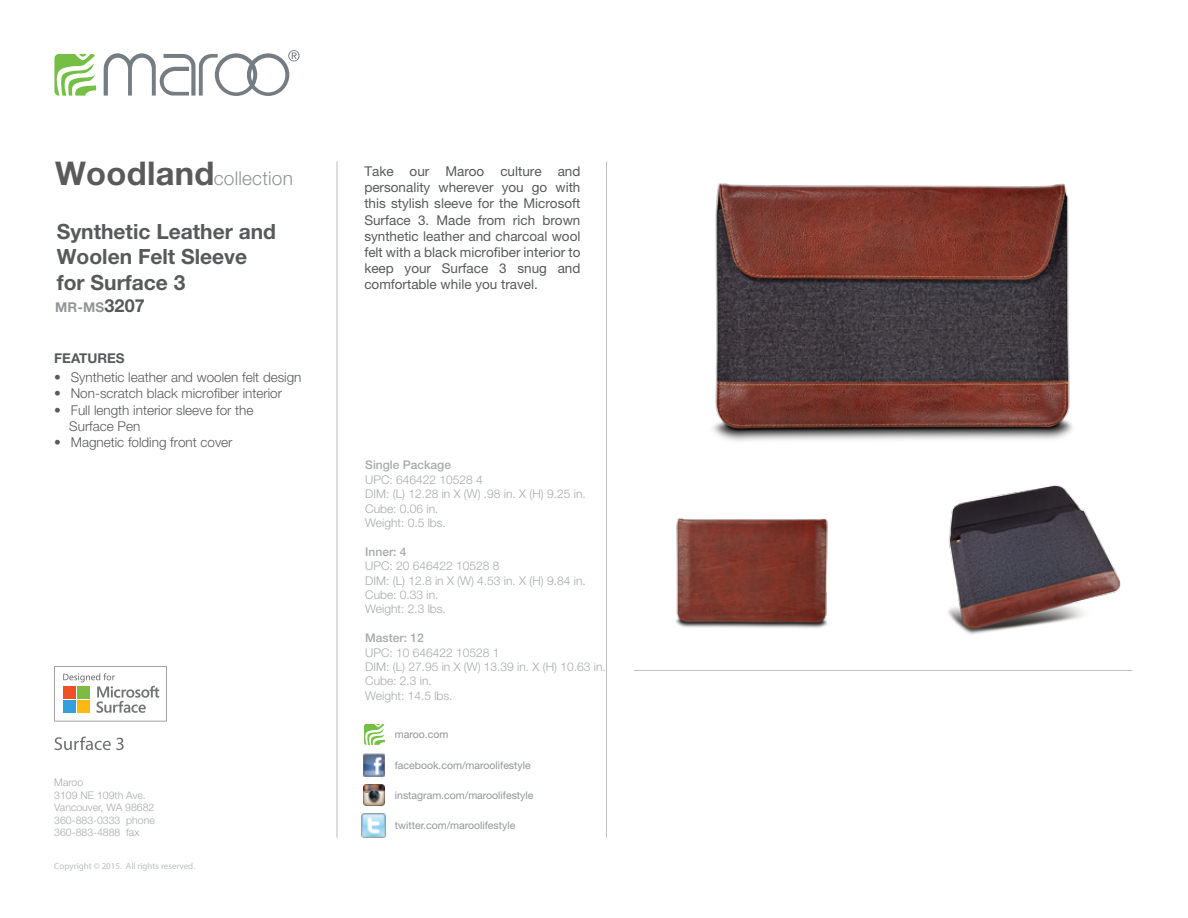
<style>
.page{position:relative;width:1188px;height:918px;background:#fff}
.page>*{position:absolute;margin:0;border:0;box-sizing:border-box;transform-origin:0 0}
.t1{font:700 21px/25.2px "Helvetica Neue LT Pro";color:#58595b}
.t2{font:300 19.05px "Helvetica Neue LT Pro";letter-spacing:.01em;color:#919495}
.t3{font:13.5px/16.2px "Helvetica Neue LT Pro";color:#58595b;text-align:justify}
.t4{font:300 13.5px/16.2px "Helvetica Neue LT Pro";color:#58595b}
.t5{font:700 13.5px "Helvetica Neue LT Pro";color:#939598}
.t6{font:700 13.5px "Helvetica Neue LT Pro";color:#58595b}
.t7{font:300 12px/14.4px "Helvetica Neue LT Pro";color:#a7a9ac}
.t8{font:500 12px "Helvetica Neue LT Pro";color:#a7a9ac}
.t9{font:10.5px "Helvetica Neue LT Pro";color:#939598}
.t10{font:300 10.5px/12.6px "Helvetica Neue LT Pro";color:#a7a9ac}
.t11{font:10.5px "Helvetica Neue LT Pro";color:#929496}
.t12{font:9px "Myriad Pro";color:#bcbec0}
.s1{font-weight:700;font-size:32.7px;color:#5a595b}
.s2{font-size:18px;color:#58595b}
</style>
<div class="page">
<hr style="left:337px;top:162px;width:1px;height:676px;background:#bcbec0">
<hr style="left:606px;top:162px;width:1px;height:676px;background:#bcbec0">
<hr style="left:634px;top:670px;width:499px;height:1px;background:#bcbec0">
<img style="left:712px;top:183px;width:361px;height:258px">
<svg style="left:54px;top:54px;width:42px;height:42px"></svg>
<svg style="left:104px;top:50px;width:196px;height:46px"></svg>
<img style="left:362px;top:753px;width:24px;height:24px">
<img style="left:361px;top:812px;width:25px;height:26px">
<img style="left:363px;top:785px;width:22px;height:21px">
<svg style="left:364px;top:724px;width:21px;height:21px"></svg>
<svg style="left:54px;top:666px;width:113px;height:55px"></svg>
<svg style="left:55px;top:737px;width:69px;height:13px"></svg>
<img style="left:675px;top:518px;width:153px;height:110px">
<img style="left:948px;top:485px;width:173px;height:149px">
<h2 class="t2" style="left:55px;top:167px;width:239px"><span class="s1">Woodland</span>collection</h2>
<h1 class="t1" style="left:57px;top:219px;width:221px">Synthetic Leather and<br>Woolen Felt Sleeve for Surface 3</h1>
<p class="t5" style="left:55px;top:299px;width:91px">MR-MS<span class="s2">3207</span></p>
<p class="t6" style="left:54px;top:350px;width:72px">FEATURES</p>
<p class="t4" style="left:54px;top:369px;width:249px">• Synthetic leather and woolen felt design</p>
<p class="t4" style="left:54px;top:385px;width:229px">• Non-scratch black microfiber interior</p>
<p class="t4" style="left:69px;top:401px;width:186px;text-indent:-15px">• Full length interior sleeve for the<br>Surface Pen</p>
<p class="t4" style="left:54px;top:434px;width:180px">• Magnetic folding front cover</p>
<p class="t10" style="left:54px;top:776px;width:102px">Maroo<br>3109 NE 109th Ave.<br>Vancouver, WA 98682<br>360-883-0333 phone<br>360-883-4888 fax</p>
<p class="t12" style="left:54px;top:861px;width:142px">Copyright © 2015. All rights reserved.</p>
<p class="t3" style="left:364px;top:163px;width:218px">Take our Maroo culture and personality wherever you go with this stylish sleeve for the Microsoft Surface 3. Made from rich brown synthetic leather and charcoal wool felt with a black microfiber interior to keep your Surface 3 snug and comfortable while you travel.</p>
<p class="t8" style="left:365px;top:458px;width:87px">Single Package</p>
<p class="t7" style="left:365px;top:472px;width:222px">UPC: 646422 10528 4<br>DIM: (L) 12.28 in X (W) .98 in. X (H) 9.25 in.<br>Cube: 0.06 in.<br>Weight: 0.5 lbs.</p>
<p class="t8" style="left:365px;top:544px;width:43px">Inner: 4</p>
<p class="t7" style="left:365px;top:558px;width:222px">UPC: 20 646422 10528 8<br>DIM: (L) 12.8 in X (W) 4.53 in. X (H) 9.84 in.<br>Cube: 0.33 in.<br>Weight: 2.3 lbs.</p>
<p class="t8" style="left:365px;top:631px;width:60px">Master: 12</p>
<p class="t7" style="left:365px;top:645px;width:242px">UPC: 10 646422 10528 1<br>DIM: (L) 27.95 in X (W) 13.39 in. X (H) 10.63 in.<br>Cube: 2.3 in.<br>Weight: 14.5 lbs.</p>
<p class="t11" style="left:395px;top:728px;width:55px">maroo.com</p>
<p class="t9" style="left:395px;top:759px;width:137px">facebook.com/maroolifestyle</p>
<p class="t9" style="left:395px;top:789px;width:140px">instagram.com/maroolifestyle</p>
<p class="t9" style="left:395px;top:819px;width:122px">twitter.com/maroolifestyle</p>
</div>
